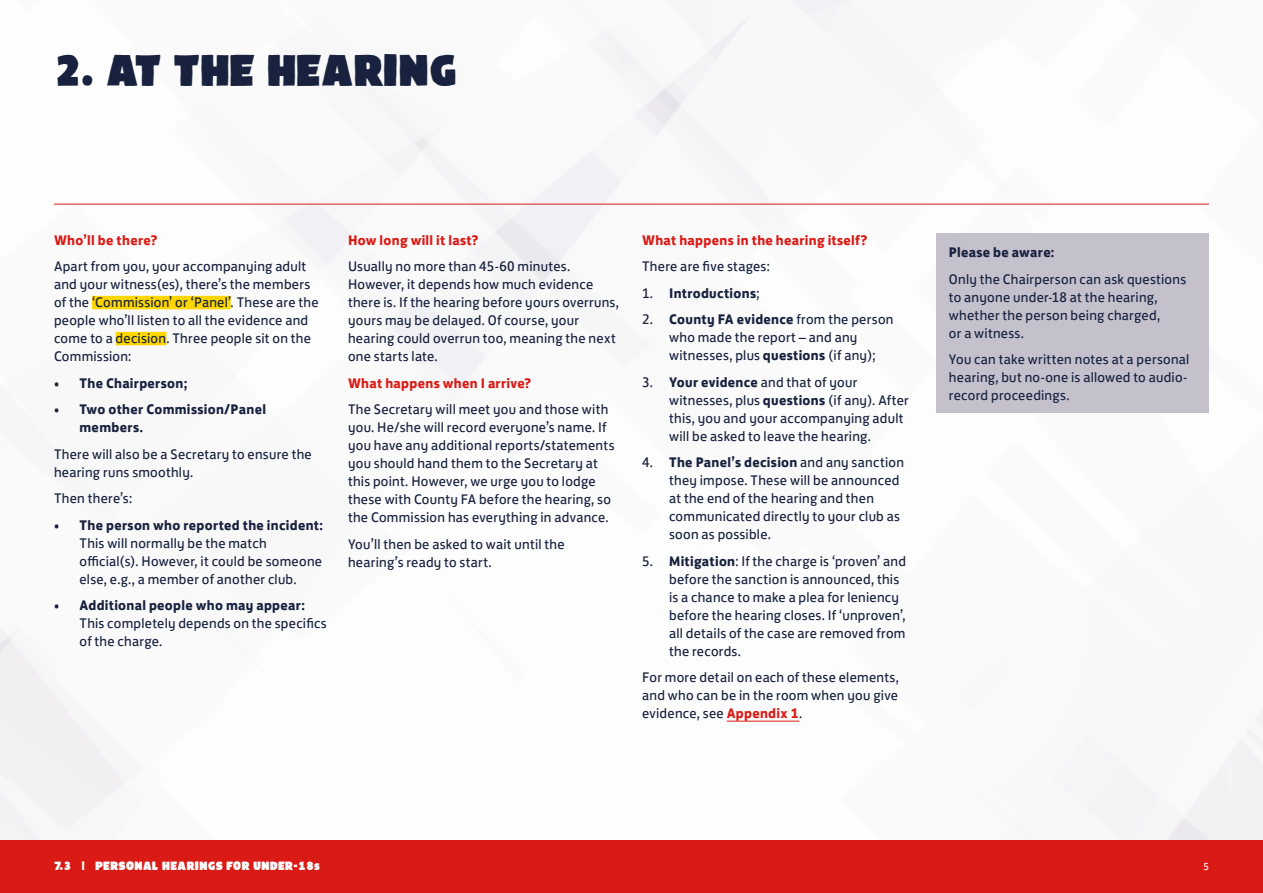
<style>
.page{position:relative;width:1263px;height:893px;background:#fff}
.page>*{position:absolute;margin:0;border:0;box-sizing:border-box;transform-origin:0 0}
.t1{font:39px "FA Brush";color:#18223e}
.t2{font:14.25px/18px "FS Jack";letter-spacing:.02em;color:#18223e}
.t3{font:700 14.25px "FS Jack";letter-spacing:.02em;color:#da1a15}
.t4{font:700 14.25px/18px "FS Jack";letter-spacing:.02em;color:#18223e}
.t5{font:10.5px "FA Brush";letter-spacing:.03em;color:#fff}
.t6{font:10.5px "FS Jack";color:#fff}
.s1{font-weight:400}
.s2{font-weight:700}
.s3{font-weight:700;color:#da1a15}
</style>
<div class="page">
<div style="left:92px;top:296px;width:139px;height:13px;background:#ffd600"></div>
<div style="left:116px;top:332px;width:50px;height:13px;background:#ffd600"></div>
<hr style="left:727px;top:721px;width:72px;height:1px;background:#da1a15">
<div style="left:936px;top:234px;width:273px;height:179px;background:#c4c1cd"></div>
<hr style="left:54px;top:204px;width:1155px;height:1px;background:#da1a15">
<div style="left:0;top:840px;width:1263px;height:53px;background:#da1a15"></div>
<h1 class="t1" style="left:54px;top:54px;width:405px">2. AT THE HEARING</h1>
<p class="t3" style="left:54px;top:228px;width:105px">Who’ll be there?</p>
<p class="t2" style="left:54px;top:256px;width:266px">Apart from you, your accompanying adult and your witness(es), there’s the members of the ‘Commission’ or ‘Panel’. These are the people who’ll listen to all the evidence and come to a decision. Three people sit on the Commission:</p>
<p class="t4" style="left:54px;top:373px;width:135px"><span class="s1">•</span> The Chairperson;</p>
<p class="t4" style="left:80px;top:399px;width:188px;text-indent:-26px"><span class="s1">•</span> Two other Commission/Panel members.</p>
<p class="t2" style="left:54px;top:444px;width:259px">There will also be a Secretary to ensure the hearing runs smoothly.</p>
<p class="t2" style="left:54px;top:488px;width:80px">Then there’s:</p>
<p class="t2" style="left:80px;top:515px;width:245px;text-indent:-26px">• <span class="s2">The person who reported the incident:<br></span>This will normally be the match official(s). However, it could be someone else, e.g., a member of another club.</p>
<p class="t2" style="left:80px;top:595px;width:249px;text-indent:-26px">• <span class="s2">Additional people who may appear:<br></span>This completely depends on the specifics of the charge.</p>
<p class="t3" style="left:348px;top:228px;width:132px">How long will it last?</p>
<p class="t2" style="left:348px;top:256px;width:272px">Usually no more than 45-60 minutes.<br>However, it depends how much evidence there is. If the hearing before yours overruns, yours may be delayed. Of course, your hearing could overrun too, meaning the next one starts late.</p>
<p class="t3" style="left:348px;top:371px;width:185px">What happens when I arrive?</p>
<p class="t2" style="left:348px;top:399px;width:268px">The Secretary will meet you and those with you. He/she will record everyone’s name. If you have any additional reports/statements you should hand them to the Secretary at this point. However, we urge you to lodge these with County FA before the hearing, so the Commission has everything in advance.</p>
<p class="t2" style="left:348px;top:533px;width:218px">You’ll then be asked to wait until the hearing’s ready to start.</p>
<p class="t3" style="left:642px;top:228px;width:227px">What happens in the hearing itself?</p>
<p class="t2" style="left:642px;top:256px;width:129px">There are five stages:</p>
<p class="t4" style="left:642px;top:283px;width:119px"><span class="s1">1.</span> Introductions<span class="s1">;</span></p>
<p class="t2" style="left:669px;top:309px;width:226px;text-indent:-27px">2. <span class="s2">County FA evidence</span> from the person who made the report – and any witnesses, plus <span class="s2">questions</span> (if any);</p>
<p class="t2" style="left:669px;top:372px;width:241px;text-indent:-27px">3. <span class="s2">Your evidence</span> and that of your witnesses, plus <span class="s2">questions</span> (if any). After this, you and your accompanying adult will be asked to leave the hearing.</p>
<p class="t2" style="left:669px;top:452px;width:236px;text-indent:-27px">4. <span class="s2">The Panel’s decision</span> and any sanction they impose. These will be announced at the end of the hearing and then communicated directly to your club as soon as possible.</p>
<p class="t2" style="left:669px;top:551px;width:239px;text-indent:-27px">5. <span class="s2">Mitigation</span>: If the charge is ‘proven’ and before the sanction is announced, this is a chance to make a plea for leniency before the hearing closes. If ‘unproven’, all details of the case are removed from the records.</p>
<p class="t2" style="left:642px;top:667px;width:258px;text-align:justify">For more detail on each of these elements, and who can be in the room when you give evidence, see <span class="s3">Appendix 1</span>.</p>
<p class="t4" style="left:949px;top:242px;width:107px">Please be aware:</p>
<p class="t2" style="left:949px;top:269px;width:239px">Only the Chairperson can ask questions to anyone under-18 at the hearing, whether the person being charged,<br>or a witness.</p>
<p class="t2" style="left:949px;top:349px;width:242px">You can take written notes at a personal hearing, but no-one is allowed to audio&shy;record proceedings.</p>
<p class="t5" style="left:54px;top:862px;width:267px">7.3 | PERSONAL HEARINGS FOR UNDER-18s</p>
<p class="t6" style="left:1203px;top:858px;width:7px">5</p>
</div>
